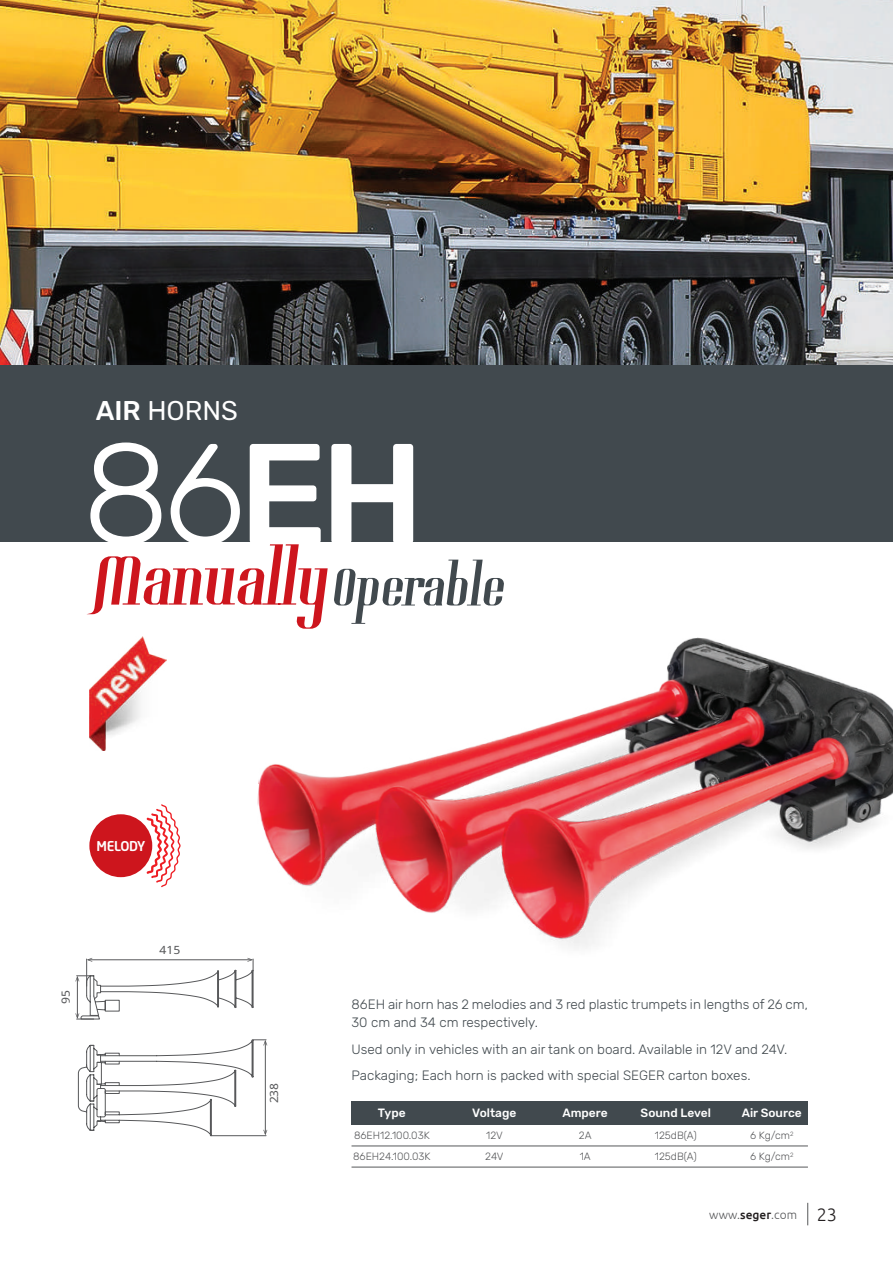
<style>
.page{position:relative;width:893px;height:1263px;background:#fff}
.page>*{position:absolute;margin:0;border:0;box-sizing:border-box;transform-origin:0 0}
.t1{font:300 142.5px "Rubik";color:#fff}
.t2{font:27px "Rubik";color:#fff}
.t3{font:300 13.5px/18px "Rubik";color:#41494e}
.t4{font:500 13.35px "Neo Sans Pro";letter-spacing:-.02em;color:#fff}
.t5{font:500 12px "Rubik";color:#fff}
.t6{font:300 12px "Ubuntu";letter-spacing:.01em;color:#57585a}
.t7{font:11.4px "Droid Sans";color:#57585a;scale:1.11 1}
.t8{font:300 10.5px/21px "Rubik";color:#57585a}
.s1{font-weight:500}
.s2{font-weight:500;color:#231f20}
.s3{font-size:18px;color:#231f20}
</style>
<div class="page">
<svg style="left:807px;top:1203px;width:1px;height:22px"></svg>
<img style="left:0;top:0;width:893px;height:366px">
<div style="left:0;top:366px;width:893px;height:176px;background:#41494e"></div>
<div style="left:89px;top:814px;width:63px;height:63px;background:#cd151d;border-radius:50%"></div>
<svg style="left:147px;top:804px;width:34px;height:83px"></svg>
<img style="left:257px;top:637px;width:636px;height:311px">
<div style="left:351px;top:1101px;width:457px;height:24px;background:#41494e"></div>
<svg style="left:75px;top:958px;width:192px;height:178px"></svg>
<hr style="left:351px;top:1146px;width:457px;height:1px;background:#57585a">
<hr style="left:351px;top:1167px;width:457px;height:1px;background:#57585a">
<svg style="left:87px;top:544px;width:241px;height:85px"></svg>
<svg style="left:334px;top:560px;width:170px;height:64px"></svg>
<img style="left:89px;top:637px;width:77px;height:113px">
<h2 class="t2" style="left:96px;top:395px;width:144px"><span class="s1">AIR</span> HORNS</h2>
<h1 class="t1" style="left:82px;top:415px;width:344px">86<span class="s1">EH</span></h1>
<p class="t4" style="left:96px;top:838px;width:51px">MELODY</p>
<p class="t7" style="left:59px;top:1004px;width:14px;rotate:-90deg">95</p>
<p class="t7" style="left:159px;top:943px;width:20px">415</p>
<p class="t7" style="left:267px;top:1103px;width:20px;rotate:-90deg">238</p>
<p class="t3" style="left:351px;top:996px;width:458px">86EH air horn has 2 melodies and 3 red plastic trumpets in lengths of 26 cm,<br>30 cm and 34 cm respectively.</p>
<p class="t3" style="left:351px;top:1036px;width:437px;line-height:26.5px">Used only in vehicles with an air tank on board. Available in 12V and 24V.<br>Packaging; Each horn is packed with special SEGER carton boxes.</p>
<p class="t5" style="left:378px;top:1106px;width:29px">Type</p>
<p class="t8" style="left:353px;top:1125px;width:79px">86EH12.100.03K<br>86EH24.100.03K</p>
<p class="t5" style="left:472px;top:1106px;width:46px">Voltage</p>
<p class="t8" style="left:485px;top:1125px;width:20px">12V<br>24V</p>
<p class="t5" style="left:562px;top:1106px;width:47px">Ampere</p>
<p class="t8" style="left:579px;top:1125px;width:14px">2A<br>1A</p>
<p class="t5" style="left:641px;top:1106px;width:72px">Sound Level</p>
<p class="t8" style="left:655px;top:1125px;width:43px">125dB(A)<br>125dB(A)</p>
<p class="t5" style="left:742px;top:1106px;width:62px">Air Source</p>
<p class="t8" style="left:750px;top:1125px;width:45px">6 Kg/cm<sup>2<br></sup>6 Kg/cm<sup>2</sup></p>
<p class="t6" style="left:709px;top:1207px;width:129px">www.<span class="s2">seger</span>.com <span class="s3">23</span></p>
</div>
